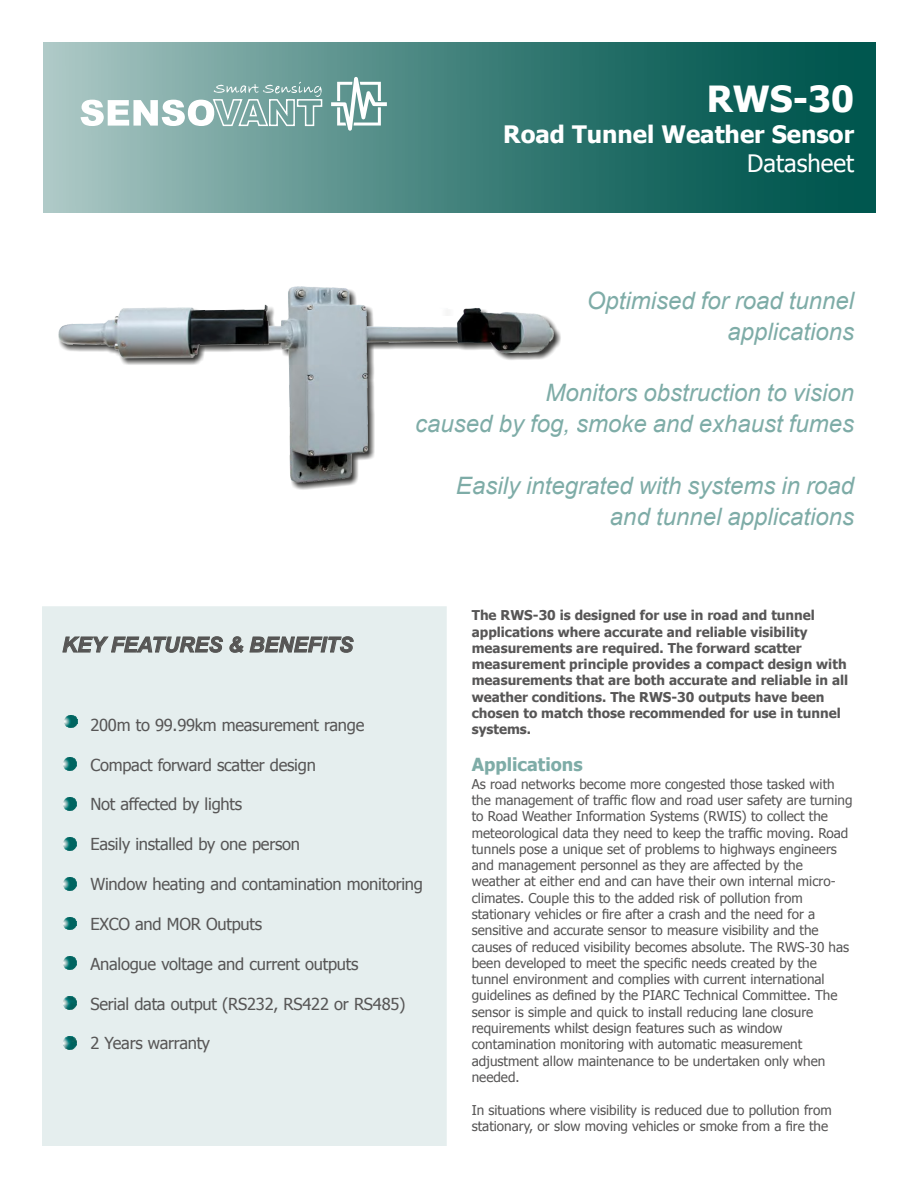
<style>
.page{position:relative;width:918px;height:1188px;background:#fff}
.page>*{position:absolute;margin:0;border:0;box-sizing:border-box;transform-origin:0 0}
.t1{font:700 36px "Tahoma";color:#fff}
.t2{font:italic 24px/30.9px "Arial";color:#7eaca7;text-align:right}
.t3{font:700 24px "Tahoma";color:#fff}
.t4{font:24px "Tahoma";color:#fff}
.t5{font:italic 700 21px "Arial";color:#575656}
.t6{font:700 18px "Tahoma";color:#7eaca7}
.t7{font:16.5px "Tahoma";letter-spacing:-.015em;color:#575656}
.t8{font:13.5px/16.4px "Tahoma";color:#575656}
.t9{font:700 13.5px/16.4px "Tahoma";color:#575656}
</style>
<div class="page">
<div style="left:43px;top:43px;width:832px;height:170px;background:linear-gradient(to right,#a4c3c0,#004b42)"></div>
<div style="left:43px;top:607px;width:403px;height:538px;background:#e5eeee"></div>
<svg style="left:64px;top:758px;width:13px;height:12px"></svg>
<svg style="left:64px;top:798px;width:13px;height:12px"></svg>
<svg style="left:64px;top:837px;width:13px;height:13px"></svg>
<svg style="left:64px;top:877px;width:13px;height:13px"></svg>
<svg style="left:64px;top:917px;width:13px;height:13px"></svg>
<svg style="left:64px;top:957px;width:13px;height:13px"></svg>
<svg style="left:63px;top:636px;width:160px;height:17px"></svg>
<svg style="left:230px;top:636px;width:13px;height:17px"></svg>
<svg style="left:250px;top:636px;width:104px;height:17px"></svg>
<svg style="left:65px;top:715px;width:12px;height:13px"></svg>
<img style="left:58px;top:286px;width:503px;height:204px">
<svg style="left:64px;top:997px;width:13px;height:13px"></svg>
<svg style="left:64px;top:1037px;width:13px;height:12px"></svg>
<svg style="left:331px;top:77px;width:56px;height:54px"></svg>
<svg style="left:81px;top:81px;width:243px;height:46px"></svg>
<h1 class="t1" style="left:707px;top:73px;width:149px">RWS-30</h1>
<h2 class="t3" style="left:503px;top:118px;width:352px">Road Tunnel Weather Sensor</h2>
<h2 class="t4" style="left:747px;top:147px;width:108px">Datasheet</h2>
<h2 class="t2" style="left:587px;top:285px;width:269px">Optimised for road tunnel applications</h2>
<h2 class="t2" style="left:415px;top:378px;width:441px">Monitors obstruction to vision<br>caused by fog, smoke and exhaust fumes</h2>
<h2 class="t2" style="left:456px;top:470px;width:400px">Easily integrated with systems in road and tunnel applications</h2>
<h3 class="t5" style="left:62px;top:631px;width:292px">KEY FEATURES &amp; BENEFITS</h3>
<p class="t7" style="left:90px;top:714px;width:275px">200m to 99.99km measurement range</p>
<p class="t7" style="left:90px;top:753px;width:227px">Compact forward scatter design</p>
<p class="t7" style="left:90px;top:793px;width:153px">Not affected by lights</p>
<p class="t7" style="left:90px;top:833px;width:211px">Easily installed by one person</p>
<p class="t7" style="left:90px;top:873px;width:334px">Window heating and contamination monitoring</p>
<p class="t7" style="left:90px;top:913px;width:173px">EXCO and MOR Outputs</p>
<p class="t7" style="left:91px;top:953px;width:270px">Analogue voltage and current outputs</p>
<p class="t7" style="left:90px;top:992px;width:317px">Serial data output (RS232, RS422 or RS485)</p>
<p class="t7" style="left:90px;top:1032px;width:121px">2 Years warranty</p>
<p class="t9" style="left:472px;top:606px;width:378px">The RWS-30 is designed for use in road and tunnel applications where accurate and reliable visibility measurements are required. The forward scatter measurement principle provides a compact design with measurements that are both accurate and reliable in all weather conditions. The RWS-30 outputs have been chosen to match those recommended for use in tunnel systems.</p>
<h3 class="t6" style="left:472px;top:752px;width:112px">Applications</h3>
<p class="t8" style="left:472px;top:775px;width:382px">As road networks become more congested those tasked with the management of traffic flow and road user safety are turning to Road Weather Information Systems (RWIS) to collect the meteorological data they need to keep the traffic moving. Road tunnels pose a unique set of problems to highways engineers and management personnel as they are affected by the weather at either end and can have their own internal micro&shy;climates. Couple this to the added risk of pollution from stationary vehicles or fire after a crash and the need for a sensitive and accurate sensor to measure visibility and the causes of reduced visibility becomes absolute. The RWS-30 has been developed to meet the specific needs created by the tunnel environment and complies with current international guidelines as defined by the PIARC Technical Committee. The sensor is simple and quick to install reducing lane closure requirements whilst design features such as window contamination monitoring with automatic measurement adjustment allow maintenance to be undertaken only when needed.</p>
<p class="t8" style="left:472px;top:1101px;width:362px">In situations where visibility is reduced due to pollution from stationary, or slow moving vehicles or smoke from a fire the</p>
</div>
